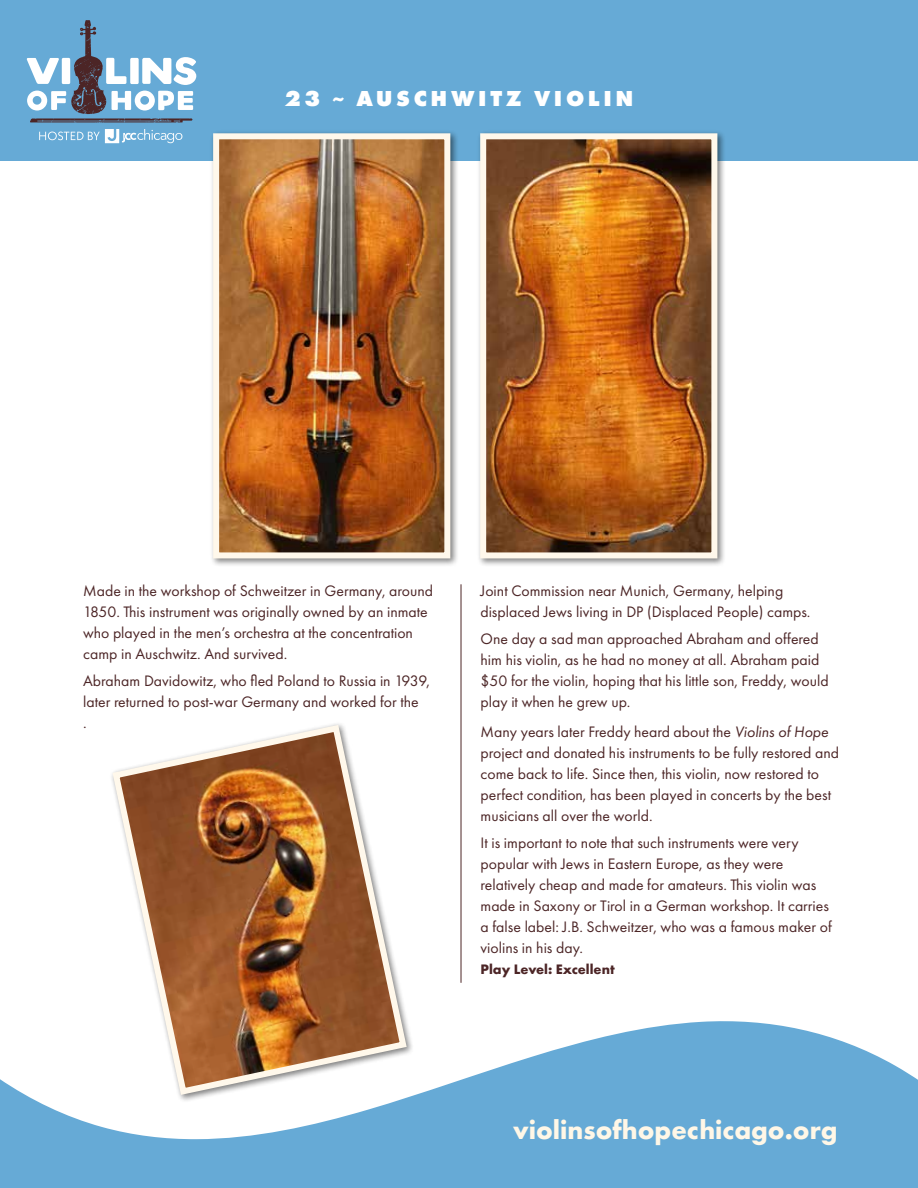
<style>
.page{position:relative;width:918px;height:1188px;background:#fff}
.page>*{position:absolute;margin:0;border:0;box-sizing:border-box;transform-origin:0 0}
.t1{font:700 24px "Futura";color:#fff7e7}
.t2{font:800 22.5px "Futura PT";letter-spacing:.16em;color:#fff}
.t3{font:15.75px/21px "Futura PT";color:#4c2526}
.t4{font:700 14.25px "Futura PT";color:#4c2526}
.s1{font-style:italic}
</style>
<div class="page">
<div style="left:0;top:0;width:918px;height:161px;background:#66aad6"></div>
<svg style="left:0;top:1021px;width:918px;height:167px;fill:#66aad6"></svg>
<div style="left:209px;top:129px;width:250px;height:438px;background:#000;opacity:.5"></div>
<img style="left:220px;top:140px;width:223px;height:411px">
<div style="left:213px;top:133px;width:237px;height:425px;border:6px solid #fff8eb"></div>
<div style="left:476px;top:129px;width:250px;height:438px;background:#000;opacity:.5"></div>
<img style="left:487px;top:140px;width:223px;height:411px">
<div style="left:480px;top:133px;width:237px;height:425px;border:6px solid #fff8eb"></div>
<hr style="left:461px;top:584px;width:1px;height:399px;background:#4c2526">
<svg style="left:39px;top:129px;width:143px;height:14px"></svg>
<svg style="left:27px;top:20px;width:169px;height:103px"></svg>
<div style="left:109px;top:722px;width:305px;height:381px;background:#fff"></div>
<img style="left:111px;top:724px;width:299px;height:374px">
<h2 class="t2" style="left:285px;top:84px;width:350px">23 ~ AUSCHWITZ VIOLIN</h2>
<p class="t3" style="left:83px;top:581px;width:351px">Made in the workshop of Schweitzer in Germany, around 1850. This instrument was originally owned by an inmate who played in the men’s orchestra at the concentration camp in Auschwitz. And survived.</p>
<p class="t3" style="left:83px;top:670px;width:349px">Abraham Davidowitz, who fled Poland to Russia in 1939, later returned to post-war Germany and worked for the<br>.</p>
<p class="t3" style="left:481px;top:580px;width:331px">Joint Commission near Munich, Germany, helping displaced Jews living in DP (Displaced People) camps.</p>
<p class="t3" style="left:481px;top:628px;width:350px">One day a sad man approached Abraham and offered him his violin, as he had no money at all. Abraham paid $50 for the violin, hoping that his little son, Freddy, would play it when he grew up.</p>
<p class="t3" style="left:481px;top:721px;width:360px">Many years later Freddy heard about the <span class="s1">Violins of Hope </span>project and donated his instruments to be fully restored and come back to life. Since then, this violin, now restored to perfect condition, has been played in concerts by the best musicians all over the world.</p>
<p class="t3" style="left:481px;top:832px;width:353px">It is important to note that such instruments were very popular with Jews in Eastern Europe, as they were relatively cheap and made for amateurs. This violin was made in Saxony or Tirol in a German workshop. It carries a false label: J.B. Schweitzer, who was a famous maker of violins in his day.</p>
<p class="t4" style="left:481px;top:960px;width:136px">Play Level: Excellent</p>
<h1 class="t1" style="left:513px;top:1112px;width:326px">violinsofhopechicago.org</h1>
</div>
